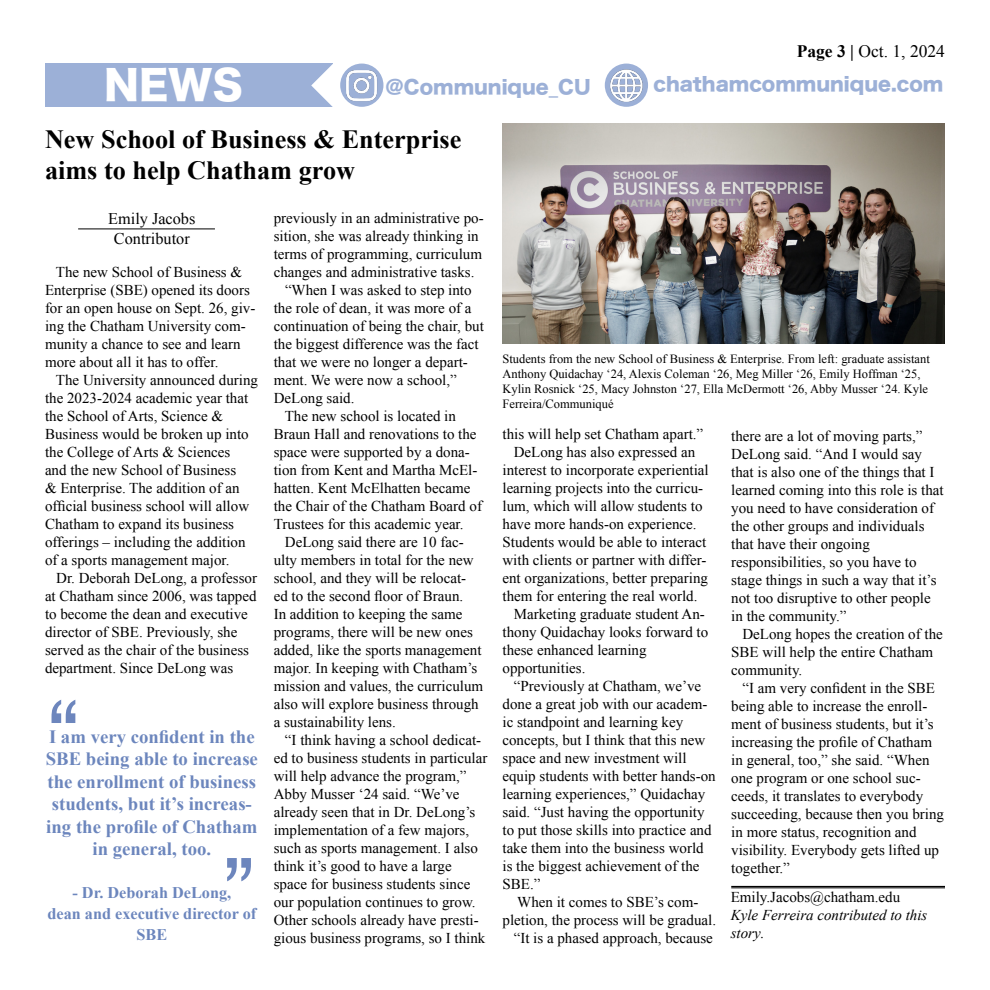
<style>
.page{position:relative;width:990px;height:990px;background:#fff}
.page>*{position:absolute;margin:0;border:0;box-sizing:border-box;transform-origin:0 0}
.t1{font:75px "Sathu";color:#6d86bd}
.t2{font:40px "Hira Kaku Std N W8";color:#fff}
.t3{font:700 26.25px/31.5px "Times New Roman";color:#000}
.t4{font:700 18.75px/22.5px "Times New Roman";color:#6c86bd;text-align:center}
.t5{font:18.75px "Hira Kaku Std N W8";color:#9cb0d7}
.t6{font:17.5px "Times New Roman";color:#000}
.t7{font:700 16.25px/21.2px "Times New Roman";color:#6c86bd;text-align:center}
.t8{font:16.25px/20.5px "Times New Roman";color:#000;text-align:center}
.t9{font:15px/18px "Times New Roman";color:#000}
.t10{font:italic 15px/18px "Times New Roman";color:#000}
.t11{font:12.5px/15px "Times New Roman";color:#000}
.s1{font-weight:700}
</style>
<div class="page">
<div style="left:45px;top:64px;width:288px;height:43px;background:#9cb0d7"></div>
<svg style="left:311px;top:64px;width:44px;height:43px"></svg>
<div style="left:340px;top:64px;width:43px;height:43px;background:#9cb0d7;border-radius:50%"></div>
<img style="left:346px;top:69px;width:32px;height:32px">
<div style="left:605px;top:64px;width:43px;height:43px;background:#9cb0d7;border-radius:50%"></div>
<img style="left:609px;top:69px;width:35px;height:33px">
<hr style="left:731px;top:886px;width:214px;height:1px;background:#000">
<hr style="left:731px;top:888px;width:214px;height:1px;background:#000">
<img style="left:502px;top:123px;width:443px;height:220px">
<hr style="left:78px;top:229px;width:137px;height:1px;background:#000">
<p class="t6" style="left:797px;top:40px;width:150px"><span class="s1">Page 3 |</span> Oct. 1, 2024</p>
<h2 class="t2" style="left:104px;top:62px;width:141px">NEWS</h2>
<p class="t5" style="left:386px;top:76px;width:207px">@Communique_CU</p>
<p class="t5" style="left:653px;top:74px;width:291px">chathamcommunique.com</p>
<h3 class="t3" style="left:45px;top:122px;width:418px">New School of Business &amp; Enterprise aims to help Chatham grow</h3>
<p class="t8" style="left:108px;top:208px;width:89px">Emily Jacobs<br>Contributor</p>
<p class="t9" style="left:45px;top:263px;width:212px;text-indent:11px">The new School of Business &amp;<br>Enterprise (SBE) opened its doors for an open house on Sept. 26, giv&shy;ing the Chatham University com&shy;munity a chance to see and learn more about all it has to offer.</p>
<p class="t9" style="left:45px;top:371px;width:215px;text-indent:11px">The University announced during the 2023-2024 academic year that the School of Arts, Science &amp;<br>Business would be broken up into the College of Arts &amp; Sciences<br>and the new School of Business<br>&amp; Enterprise. The addition of an official business school will allow<br>Chatham to expand its business offerings – including the addition of a sports management major.</p>
<p class="t9" style="left:45px;top:569px;width:214px;text-indent:11px">Dr. Deborah DeLong, a professor at Chatham since 2006, was tapped to become the dean and executive director of SBE. Previously, she served as the chair of the business department. Since DeLong was</p>
<h1 class="t1" style="left:45px;top:669px;width:38px">“</h1>
<p class="t4" style="left:46px;top:725px;width:214px">I am very confident in the<br>SBE being able to increase the enrollment of business students, but it’s increas&shy;ing the profile of Chatham in general, too.</p>
<p class="t7" style="left:47px;top:881px;width:210px">- Dr. Deborah DeLong,<br>dean and executive director of<br>SBE</p>
<h1 class="t1" style="left:257px;top:912px;width:38px;rotate:-180deg">“</h1>
<p class="t9" style="left:274px;top:209px;width:211px">previously in an administrative po-</p>
<p class="t9" style="left:274px;top:227px;width:206px">sition, she was already thinking in</p>
<p class="t9" style="left:274px;top:245px;width:210px">terms of programming, curriculum</p>
<p class="t9" style="left:274px;top:263px;width:202px">changes and administrative tasks.</p>
<p class="t9" style="left:285px;top:281px;width:188px">“When I was asked to step into</p>
<p class="t9" style="left:274px;top:299px;width:199px">the role of dean, it was more of a</p>
<p class="t9" style="left:274px;top:317px;width:212px">continuation of being the chair, but</p>
<p class="t9" style="left:274px;top:335px;width:207px">the biggest difference was the fact</p>
<p class="t9" style="left:274px;top:353px;width:196px">that we were no longer a depart-</p>
<p class="t9" style="left:274px;top:371px;width:185px">ment. We were now a school,”</p>
<p class="t9" style="left:274px;top:389px;width:82px">DeLong said.</p>
<p class="t9" style="left:285px;top:407px;width:173px">The new school is located in</p>
<p class="t9" style="left:274px;top:425px;width:204px">Braun Hall and renovations to the</p>
<p class="t9" style="left:274px;top:443px;width:198px">space were supported by a dona-</p>
<p class="t9" style="left:274px;top:461px;width:205px">tion from Kent and Martha McEl-</p>
<p class="t9" style="left:274px;top:479px;width:198px">hatten. Kent McElhatten became</p>
<p class="t9" style="left:274px;top:497px;width:210px">the Chair of the Chatham Board of</p>
<p class="t9" style="left:274px;top:515px;width:191px">Trustees for this academic year.</p>
<p class="t9" style="left:285px;top:533px;width:180px">DeLong said there are 10 fac-</p>
<p class="t9" style="left:274px;top:551px;width:201px">ulty members in total for the new</p>
<p class="t9" style="left:274px;top:569px;width:194px">school, and they will be relocat-</p>
<p class="t9" style="left:274px;top:587px;width:191px">ed to the second floor of Braun.</p>
<p class="t9" style="left:274px;top:605px;width:190px">In addition to keeping the same</p>
<p class="t9" style="left:274px;top:623px;width:201px">programs, there will be new ones</p>
<p class="t9" style="left:274px;top:641px;width:209px">added, like the sports management</p>
<p class="t9" style="left:274px;top:659px;width:205px">major. In keeping with Chatham’s</p>
<p class="t9" style="left:274px;top:677px;width:211px">mission and values, the curriculum</p>
<p class="t9" style="left:274px;top:695px;width:206px">also will explore business through</p>
<p class="t9" style="left:274px;top:713px;width:124px">a sustainability lens.</p>
<p class="t9" style="left:285px;top:731px;width:198px">“I think having a school dedicat-</p>
<p class="t9" style="left:274px;top:749px;width:215px">ed to business students in particular</p>
<p class="t9" style="left:274px;top:767px;width:194px">will help advance the program,”</p>
<p class="t9" style="left:274px;top:785px;width:187px">Abby Musser ‘24 said. “We’ve</p>
<p class="t9" style="left:274px;top:803px;width:203px">already seen that in Dr. DeLong’s</p>
<p class="t9" style="left:274px;top:821px;width:197px">implementation of a few majors,</p>
<p class="t9" style="left:274px;top:839px;width:206px">such as sports management. I also</p>
<p class="t9" style="left:274px;top:857px;width:180px">think it’s good to have a large</p>
<p class="t9" style="left:274px;top:875px;width:198px">space for business students since</p>
<p class="t9" style="left:274px;top:893px;width:203px">our population continues to grow.</p>
<p class="t9" style="left:274px;top:911px;width:206px">Other schools already have presti-</p>
<p class="t9" style="left:274px;top:929px;width:213px">gious business programs, so I think</p>
<p class="t11" style="left:502px;top:351px;width:429px">Students from the new School of Business &amp; Enterprise. From left: graduate assistant Anthony Quidachay ‘24, Alexis Coleman ‘26, Meg Miller ‘26, Emily Hoffman ‘25, Kylin Rosnick ‘25, Macy Johnston ‘27, Ella McDermott ‘26, Abby Musser ‘24. Kyle Ferreira/Communiqué</p>
<p class="t9" style="left:502px;top:425px;width:202px">this will help set Chatham apart.”</p>
<p class="t9" style="left:514px;top:443px;width:183px">DeLong has also expressed an</p>
<p class="t9" style="left:502px;top:461px;width:208px">interest to incorporate experiential</p>
<p class="t9" style="left:502px;top:479px;width:202px">learning projects into the curricu-</p>
<p class="t9" style="left:502px;top:497px;width:202px">lum, which will allow students to</p>
<p class="t9" style="left:502px;top:515px;width:196px">have more hands-on experience.</p>
<p class="t9" style="left:502px;top:533px;width:205px">Students would be able to interact</p>
<p class="t9" style="left:502px;top:551px;width:205px">with clients or partner with differ-</p>
<p class="t9" style="left:502px;top:569px;width:207px">ent organizations, better preparing</p>
<p class="t9" style="left:502px;top:587px;width:196px">them for entering the real world.</p>
<p class="t9" style="left:514px;top:605px;width:193px">Marketing graduate student An-</p>
<p class="t9" style="left:502px;top:623px;width:207px">thony Quidachay looks forward to</p>
<p class="t9" style="left:502px;top:641px;width:146px">these enhanced learning</p>
<p class="t9" style="left:502px;top:659px;width:84px">opportunities.</p>
<p class="t9" style="left:514px;top:677px;width:189px">“Previously at Chatham, we’ve</p>
<p class="t9" style="left:502px;top:695px;width:206px">done a great job with our academ-</p>
<p class="t9" style="left:502px;top:713px;width:182px">ic standpoint and learning key</p>
<p class="t9" style="left:502px;top:731px;width:204px">concepts, but I think that this new</p>
<p class="t9" style="left:502px;top:749px;width:186px">space and new investment will</p>
<p class="t9" style="left:502px;top:767px;width:215px">equip students with better hands-on</p>
<p class="t9" style="left:502px;top:785px;width:204px">learning experiences,” Quidachay</p>
<p class="t9" style="left:502px;top:803px;width:204px">said. “Just having the opportunity</p>
<p class="t9" style="left:502px;top:821px;width:211px">to put those skills into practice and</p>
<p class="t9" style="left:502px;top:839px;width:203px">take them into the business world</p>
<p class="t9" style="left:502px;top:857px;width:199px">is the biggest achievement of the</p>
<p class="t9" style="left:502px;top:875px;width:39px">SBE.”</p>
<p class="t9" style="left:517px;top:893px;width:183px">When it comes to SBE’s com-</p>
<p class="t9" style="left:502px;top:911px;width:215px">pletion, the process will be gradual.</p>
<p class="t9" style="left:514px;top:929px;width:201px">“It is a phased approach, because</p>
<p class="t9" style="left:731px;top:427px;width:214px">there are a lot of moving parts,”<br>DeLong said. “And I would say that is also one of the things that I learned coming into this role is that you need to have consideration of the other groups and individuals that have their ongoing responsibilities, so you have to stage things in such a way that it’s not too disruptive to other people in the community.”</p>
<p class="t9" style="left:731px;top:625px;width:213px;text-indent:11px">DeLong hopes the creation of the<br>SBE will help the entire Chatham community.</p>
<p class="t9" style="left:731px;top:679px;width:214px;text-indent:11px">“I am very confident in the SBE being able to increase the enroll&shy;ment of business students, but it’s increasing the profile of Chatham in general, too,” she said. “When one program or one school suc&shy;ceeds, it translates to everybody succeeding, because then you bring in more status, recognition and visibility. Everybody gets lifted up together.”</p>
<p class="t9" style="left:731px;top:888px;width:171px">Emily.Jacobs@chatham.edu</p>
<p class="t10" style="left:731px;top:906px;width:198px">Kyle Ferreira contributed to this story.</p>
</div>
